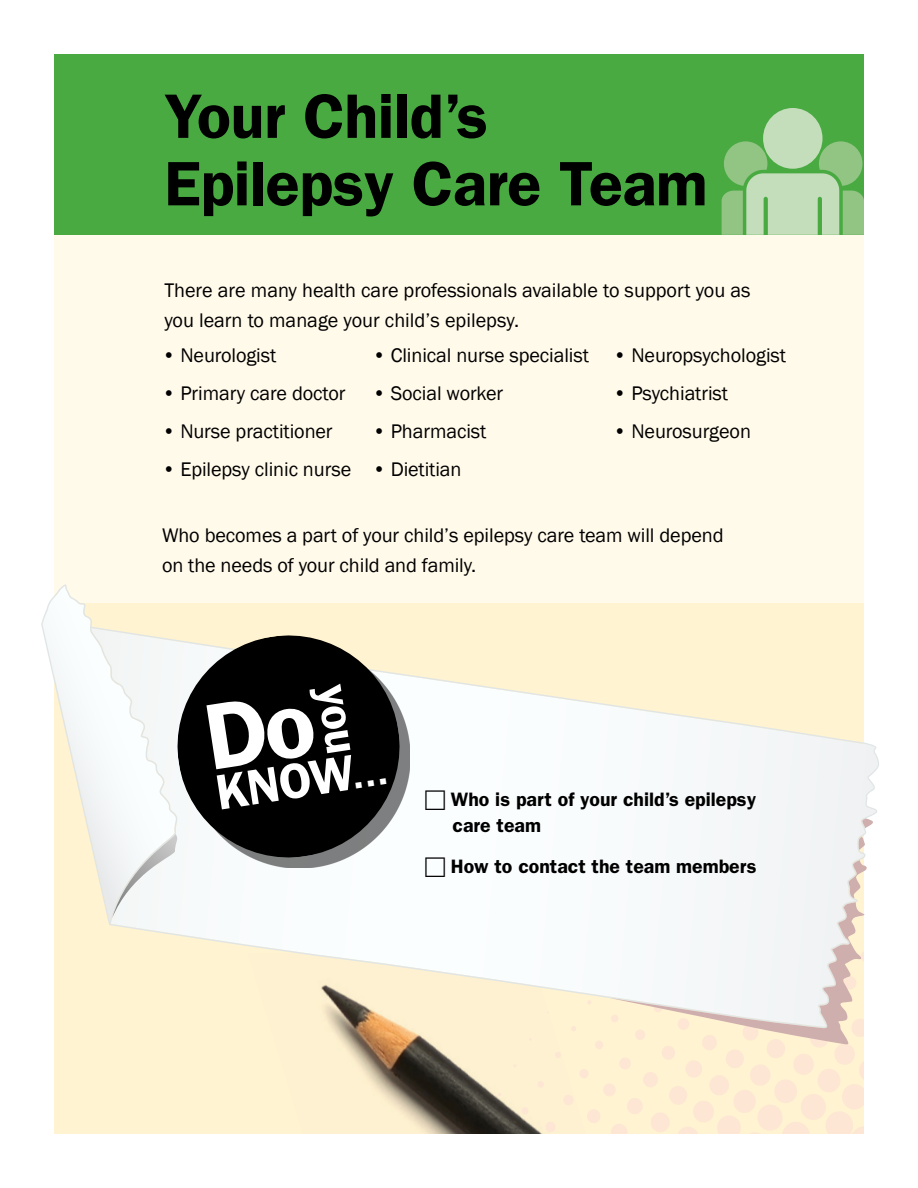
<style>
.page{position:relative;width:918px;height:1188px;background:#fff}
.page>*{position:absolute;margin:0;border:0;box-sizing:border-box;transform-origin:0 0}
.t1{font:600 63px/67.5px "ITC Franklin Gothic Std";letter-spacing:-.01em;color:#000}
.t2{font:600 49.95px "Franklin Gothic";color:#fff}
.t3{font:20.25px/30px "Franklin Gothic";letter-spacing:-.005em;color:#000}
.t4{font:600 19.5px/25.5px "ITC Franklin Gothic Std";color:#000}
</style>
<div class="page">
<div style="left:54px;top:54px;width:810px;height:1080px;background:#fff3d1"></div>
<div style="left:54px;top:54px;width:810px;height:181px;background:#49aa42"></div>
<div style="left:763px;top:108px;width:60px;height:61px;background:#c4debb;border-radius:50%"></div>
<svg style="left:722px;top:141px;width:142px;height:94px"></svg>
<div style="left:54px;top:235px;width:810px;height:368px;background:#fffaea"></div>
<img style="left:331px;top:1028px;width:167px;height:106px">
<svg style="left:498px;top:1044px;width:366px;height:90px"></svg>
<svg style="left:41px;top:584px;width:838px;height:444px"></svg>
<svg style="left:859px;top:837px;width:7px;height:13px"></svg>
<svg style="left:488px;top:860px;width:380px;height:184px"></svg>
<svg style="left:862px;top:818px;width:12px;height:10px"></svg>
<svg style="left:112px;top:834px;width:66px;height:84px"></svg>
<div style="left:188px;top:646px;width:222px;height:222px;background:#000;opacity:.5"></div>
<svg style="left:170px;top:627px;width:238px;height:238px;fill:#000"></svg>
<svg style="left:426px;top:790px;width:19px;height:20px"></svg>
<svg style="left:426px;top:858px;width:19px;height:19px"></svg>
<div style="left:206px;top:684px;width:144px;height:85px;background:#000"></div>
<svg style="left:356px;top:778px;width:31px;height:11px"></svg>
<h1 class="t1" style="left:164px;top:83px;width:545px">Your Child’s<br>Epilepsy Care Team</h1>
<p class="t3" style="left:164px;top:275px;width:588px">There are many health care professionals available to support you as you learn to manage your child’s epilepsy.</p>
<p class="t3" style="left:162px;top:341px;width:116px">• Neurologist</p>
<p class="t3" style="left:162px;top:379px;width:185px">• Primary care doctor</p>
<p class="t3" style="left:162px;top:417px;width:172px">• Nurse practitioner</p>
<p class="t3" style="left:162px;top:455px;width:191px">• Epilepsy clinic nurse</p>
<p class="t3" style="left:372px;top:341px;width:218px">• Clinical nurse specialist</p>
<p class="t3" style="left:372px;top:379px;width:132px">• Social worker</p>
<p class="t3" style="left:372px;top:417px;width:115px">• Pharmacist</p>
<p class="t3" style="left:372px;top:455px;width:91px">• Dietitian</p>
<p class="t3" style="left:613px;top:341px;width:175px">• Neuropsychologist</p>
<p class="t3" style="left:613px;top:379px;width:117px">• Psychiatrist</p>
<p class="t3" style="left:613px;top:417px;width:139px">• Neurosurgeon</p>
<p class="t3" style="left:162px;top:520px;width:563px">Who becomes a part of your child’s epilepsy care team will depend on the needs of your child and family.</p>
<h2 class="t2" style="left:211px;top:764px;width:141px;rotate:-9deg">KNOW</h2>
<p class="t4" style="left:451px;top:787px;width:307px">Who is part of your child’s epilepsy care team</p>
<p class="t4" style="left:451px;top:854px;width:307px">How to contact the team members</p>
</div>
